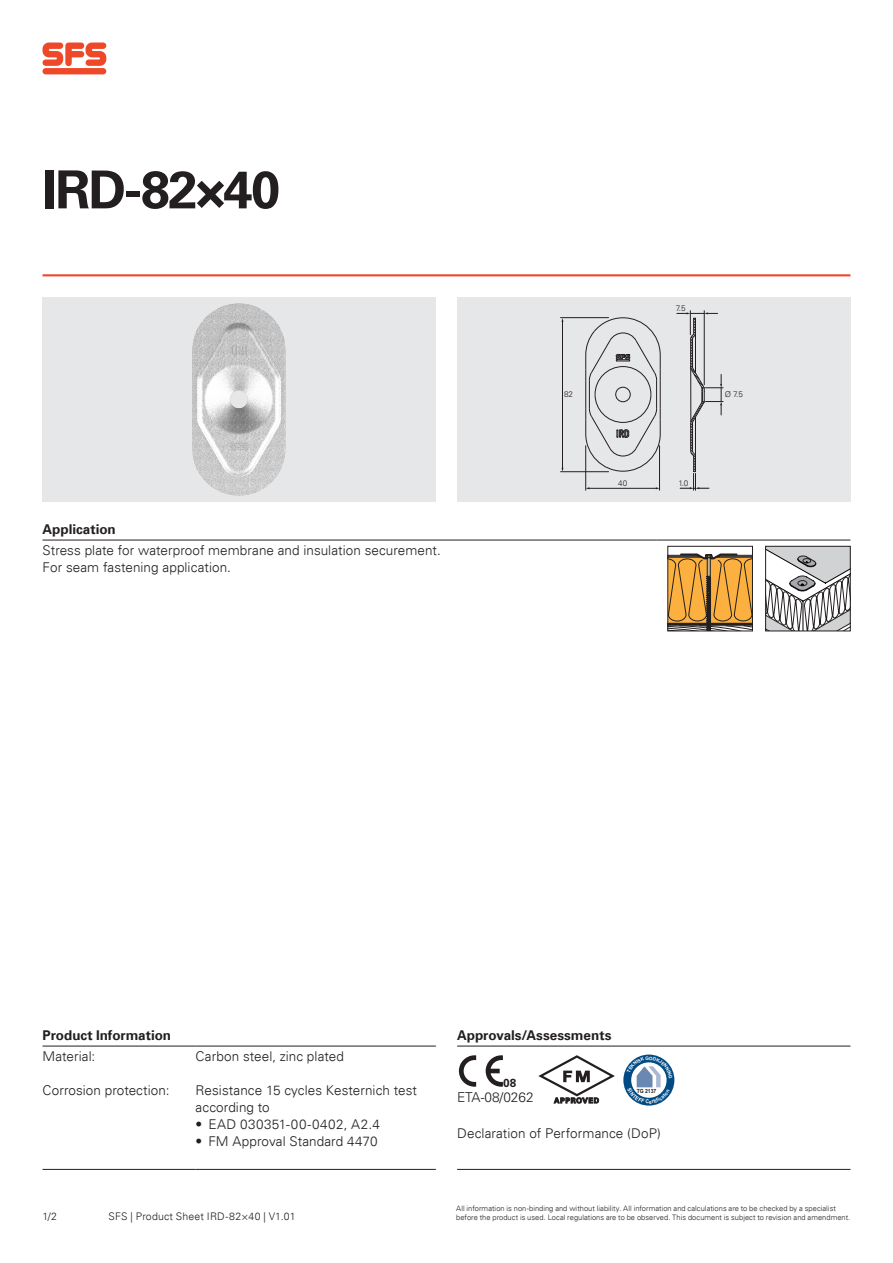
<style>
.page{position:relative;width:893px;height:1263px;background:#fff}
.page>*{position:absolute;margin:0;border:0;box-sizing:border-box;transform-origin:0 0}
.Rubriktitel_schwarz{font:700 52.5px "Univers";letter-spacing:-.035em;color:#231f20}
.t1{font:300 13.65px "Univers";color:#231f20}
.A4_Scrolling_text{font:300 13.5px/17px "Univers";letter-spacing:.005em;color:#231f20}
.A4_Subtitle_scrollin{font:700 13.5px "Univers";color:#231f20}
.A4_Scrolling_text-2{font:300 13.5px "Univers";letter-spacing:.035em;color:#231f20}
.t2{font:700 11.7px "Univers";color:#231f20}
.t3{font:300 10.5px "Univers";letter-spacing:.02em;color:#231f20}
.t4{font:300 8.1px "Univers";color:#231f20}
.t5{font:300 7.5px "Univers";letter-spacing:.005em;color:#231f20}
.t6{font:700 7.35px "Univers";letter-spacing:.105em;color:#231f20}
.t7{font:700 5.7px "Arial";color:#231f20;scale:.89 1}
</style>
<div class="page">
<div style="left:43px;top:298px;width:393px;height:204px;background:#e6e7e9"></div>
<img style="left:193px;top:304px;width:93px;height:192px">
<div style="left:457px;top:298px;width:393px;height:204px;background:#e6e7e9"></div>
<svg style="left:585px;top:317px;width:76px;height:154px"></svg>
<hr style="left:562px;top:321px;width:1px;height:147px;background:#231f20">
<hr style="left:561px;top:317px;width:48px;height:1px;background:#231f20">
<hr style="left:561px;top:471px;width:48px;height:1px;background:#231f20">
<hr style="left:589px;top:488px;width:67px;height:1px;background:#231f20">
<hr style="left:585px;top:446px;width:1px;height:44px;background:#231f20">
<hr style="left:659px;top:446px;width:1px;height:44px;background:#231f20">
<svg style="left:677px;top:311px;width:46px;height:179px"></svg>
<hr style="left:43px;top:274px;width:807px;height:2px;background:#ef4828">
<svg style="left:43px;top:43px;width:63px;height:23px"></svg>
<div style="left:43px;top:68px;width:63px;height:6px;background:#ef4828;border-radius:3px"></div>
<hr style="left:43px;top:1046px;width:153px;height:1px;background:#231f20">
<hr style="left:196px;top:1046px;width:240px;height:1px;background:#231f20">
<hr style="left:43px;top:1169px;width:153px;height:1px;background:#231f20">
<hr style="left:196px;top:1169px;width:240px;height:1px;background:#231f20">
<hr style="left:457px;top:1046px;width:393px;height:1px;background:#231f20">
<hr style="left:457px;top:1169px;width:393px;height:1px;background:#231f20">
<svg style="left:459px;top:1055px;width:17px;height:32px"></svg>
<svg style="left:486px;top:1055px;width:17px;height:32px"></svg>
<svg style="left:538px;top:1055px;width:77px;height:41px"></svg>
<hr style="left:43px;top:540px;width:613px;height:1px;background:#231f20">
<hr style="left:656px;top:540px;width:194px;height:1px;background:#231f20">
<svg style="left:767px;top:548px;width:81px;height:81px"></svg>
<div style="left:765px;top:546px;width:85px;height:85px;border:1px solid #231f20"></div>
<svg style="left:668px;top:554px;width:84px;height:78px;background:#c6903f"></svg>
<div style="left:668px;top:546px;width:85px;height:85px;border:1px solid #231f20"></div>
<svg style="left:623px;top:1054px;width:51px;height:51px"></svg>
<p class="Rubriktitel_schwarz" style="left:43px;top:159px;width:239px">IRD-82×40</p>
<p class="A4_Subtitle_scrollin" style="left:43px;top:521px;width:75px">Application</p>
<p class="A4_Scrolling_text" style="left:43px;top:542px;width:400px">Stress plate for waterproof membrane and insulation securement.</p>
<p class="A4_Scrolling_text" style="left:43px;top:559px;width:190px">For seam fastening application.</p>
<p class="t4" style="left:564px;top:390px;width:11px">82</p>
<p class="t4" style="left:618px;top:479px;width:11px">40</p>
<p class="t4" style="left:676px;top:303px;width:11px">7.5</p>
<p class="t4" style="left:678px;top:478px;width:12px">1.0</p>
<p class="t4" style="left:725px;top:389px;width:20px">Ø 7.5</p>
<p class="A4_Subtitle_scrollin" style="left:43px;top:1027px;width:130px">Product Information</p>
<p class="A4_Scrolling_text" style="left:43px;top:1048px;width:54px">Material:</p>
<p class="A4_Scrolling_text" style="left:43px;top:1082px;width:129px">Corrosion protection:</p>
<p class="A4_Scrolling_text" style="left:196px;top:1048px;width:150px">Carbon steel, zinc plated</p>
<p class="A4_Scrolling_text" style="left:196px;top:1082px;width:223px">Resistance 15 cycles Kesternich test according to</p>
<p class="A4_Scrolling_text-2" style="left:196px;top:1116px;width:186px">• EAD 030351-00-0402, A2.4</p>
<p class="A4_Scrolling_text" style="left:196px;top:1133px;width:184px">• FM Approval Standard 4470</p>
<p class="A4_Subtitle_scrollin" style="left:457px;top:1027px;width:156px">Approvals/Assessments</p>
<p class="t2" style="left:503px;top:1076px;width:14px">08</p>
<p class="t1" style="left:457px;top:1088px;width:78px">ETA-08/0262</p>
<p class="t6" style="left:554px;top:1096px;width:46px">APPROVED</p>
<p class="t7" style="left:637px;top:1087px;width:24px">TG 2137</p>
<p class="A4_Scrolling_text" style="left:457px;top:1125px;width:205px">Declaration of Performance (DoP)</p>
<p class="t5" style="left:456px;top:1204px;width:381px">All information is non-binding and without liability. All information and calculations are to be checked by a specialist</p>
<p class="t3" style="left:108px;top:1210px;width:189px">SFS | Product Sheet IRD-82×40 | V1.01</p>
<p class="t3" style="left:43px;top:1210px;width:16px">1/2</p>
<p class="t5" style="left:456px;top:1213px;width:396px">before the product is used. Local regulations are to be observed. This document is subject to revision and amendment.</p>
</div>
